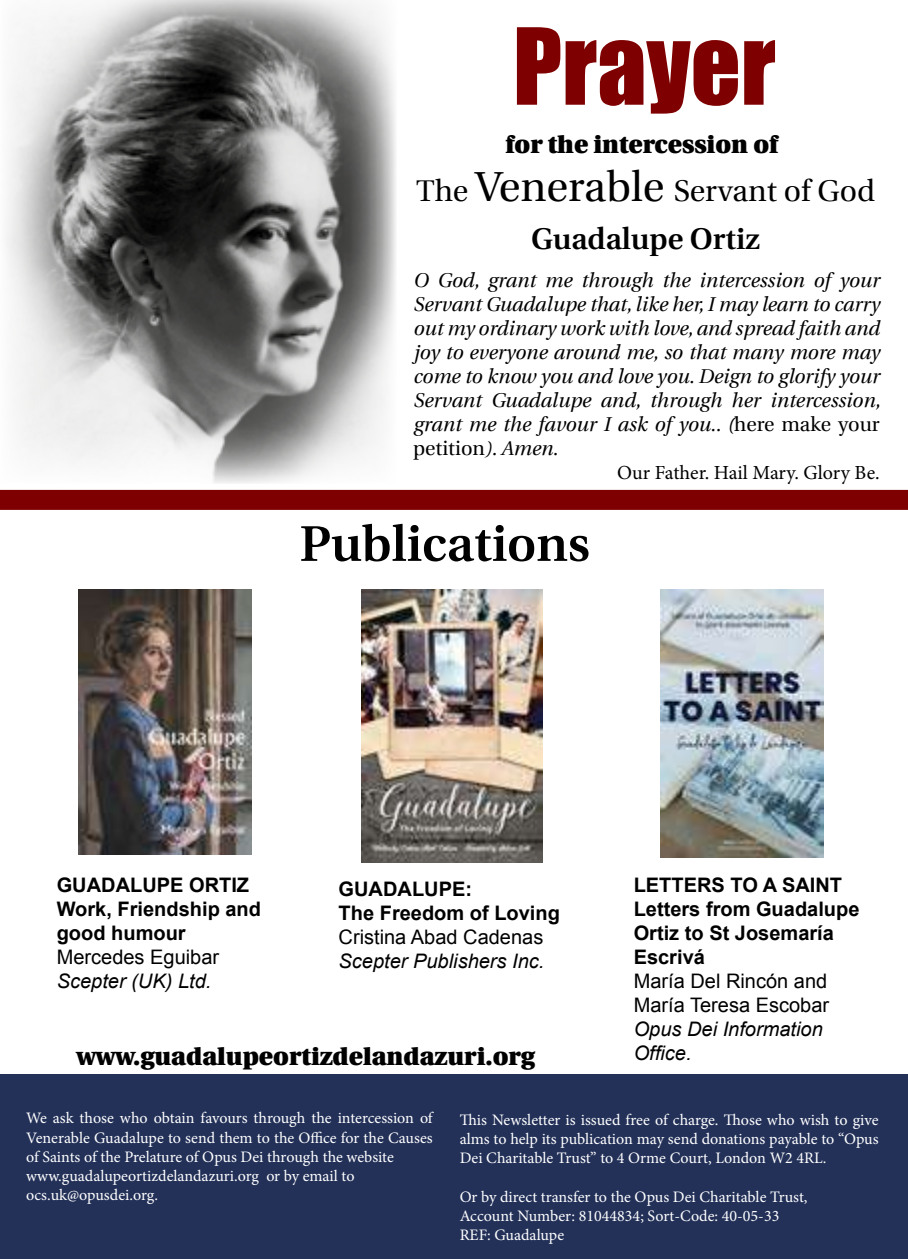
<style>
.page{position:relative;width:908px;height:1259px;background:#fff}
.page>*{position:absolute;margin:0;border:0;box-sizing:border-box;transform-origin:0 0}
.t1{font:98px "Impact";color:#7f0000}
.t2{font:600 50px "Utopia";color:#000}
.t3{font:30px/48px "Utopia";color:#000;text-align:center}
.t4{font:900 24px "Utopia";color:#000}
.t5{font:italic 20px/24px "Utopia";color:#000;text-align:justify}
.t6{font:700 20px/24px "Arial";color:#000}
.t7{font:20px/24px "Arial";color:#000}
.t8{font:italic 20px "Arial";color:#000}
.t9{font:20px "Minion Pro";color:#000}
.t10{font:16px/19.2px "Minion Pro";color:#fff}
.s1{font-size:42px}
.s2{font-weight:600}
.s3{font-style:normal}
</style>
<div class="page">
<div style="left:0;top:1074px;width:907px;height:185px;background:#233159"></div>
<img style="left:78px;top:590px;width:173px;height:265px">
<img style="left:361px;top:590px;width:181px;height:272px">
<img style="left:6px;top:0;width:390px;height:483px">
<div style="left:0;top:490px;width:907px;height:20px;background:#7f0000"></div>
<img style="left:660px;top:590px;width:163px;height:267px">
<h1 class="t1" style="left:512px;top:-10px;width:264px">Prayer</h1>
<h3 class="t4" style="left:505px;top:131px;width:274px">for the intercession of</h3>
<h3 class="t3" style="left:416px;top:167px;width:460px">The <span class="s1">Venerable</span> Servant of God<br><span class="s2">Guadalupe Ortiz</span></h3>
<p class="t5" style="left:413px;top:268px;width:468px">O God, grant me through the intercession of your Servant Guadalupe that, like her, I may learn to carry out my ordinary work with love, and spread faith and joy to everyone around me, so that many more may come to know you and love you. Deign to glorify your Servant Guadalupe and, through her intercession, grant me the favour I ask of you.. (<span class="s3">here make your petition</span>). Amen.</p>
<p class="t9" style="left:616px;top:459px;width:264px">Our Father. Hail Mary. Glory Be.</p>
<h2 class="t2" style="left:299px;top:515px;width:292px">Publications</h2>
<p class="t6" style="left:57px;top:873px;width:206px">GUADALUPE ORTIZ<br>Work, Friendship and good humour</p>
<p class="t7" style="left:57px;top:945px;width:164px">Mercedes Eguibar</p>
<p class="t8" style="left:57px;top:967px;width:156px">Scepter (UK) Ltd.</p>
<p class="t6" style="left:338px;top:878px;width:223px">GUADALUPE:<br>The Freedom of Loving</p>
<p class="t7" style="left:338px;top:925px;width:206px">Cristina Abad Cadenas</p>
<p class="t8" style="left:338px;top:948px;width:207px">Scepter Publishers Inc.</p>
<p class="t6" style="left:633px;top:873px;width:227px">LETTERS TO A SAINT<br>Letters from Guadalupe<br>Ortiz to St Josemaría<br>Escrivá</p>
<p class="t7" style="left:633px;top:969px;width:197px">María Del Rincón and<br>María Teresa Escobar</p>
<p class="t8" style="left:633px;top:1015px;width:190px">Opus Dei Information</p>
<h3 class="t4" style="left:76px;top:1043px;width:460px">www.guadalupeortizdelandazuri.org</h3>
<p class="t8" style="left:633px;top:1039px;width:59px">Office.</p>
<p class="t10" style="left:26px;top:1108px;width:408px">We ask those who obtain favours through the intercession of Venerable Guadalupe to send them to the Office for the Causes of Saints of the Prelature of Opus Dei through the website www.guadalupeortizdelandazuri.org or by email to ocs.uk@opusdei.org.</p>
<p class="t10" style="left:459px;top:1110px;width:420px;text-align:justify">This Newsletter is issued free of charge. Those who wish to give alms to help its publication may send donations payable to “Opus Dei Charitable Trust” to 4 Orme Court, London W2 4RL.</p>
<p class="t10" style="left:459px;top:1187px;width:349px">Or by direct transfer to the Opus Dei Charitable Trust,<br>Account Number: 81044834; Sort-Code: 40-05-33<br>REF: Guadalupe</p>
</div>
